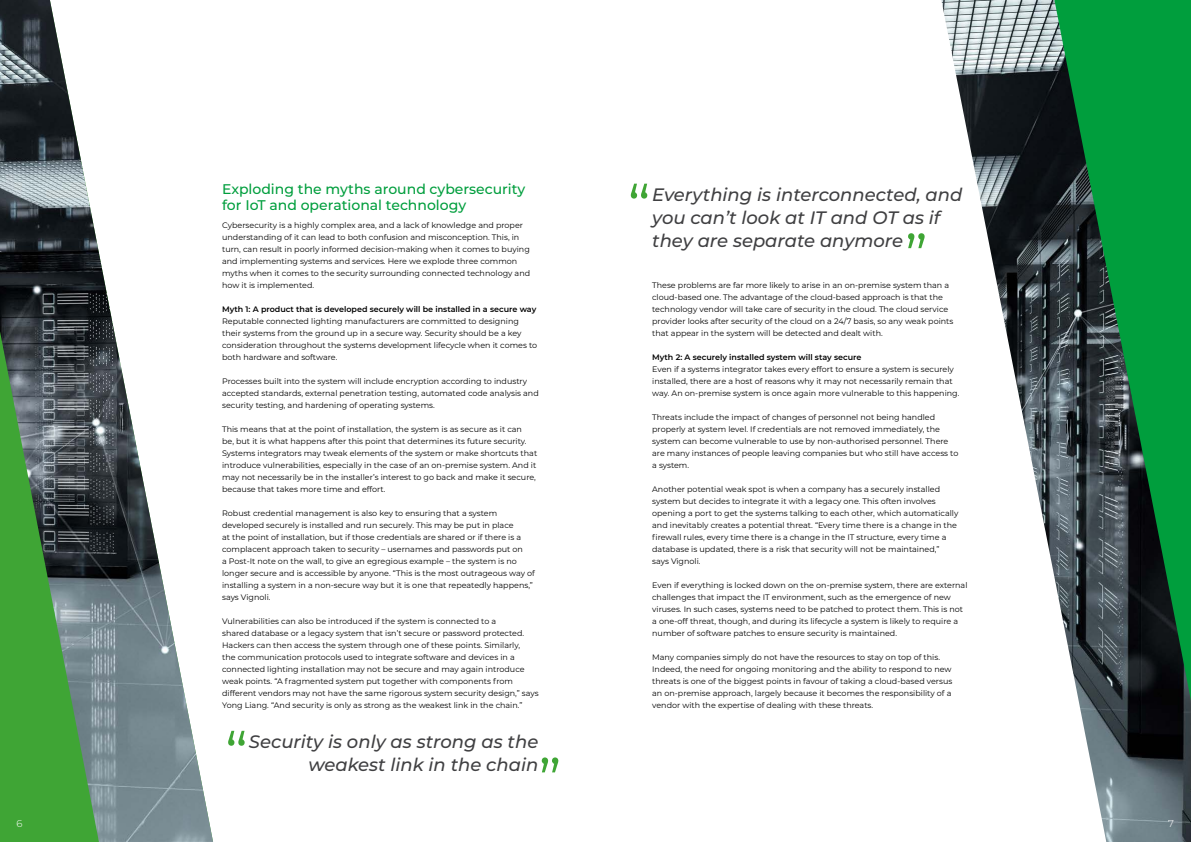
<style>
.page{position:relative;width:1191px;height:842px;background:#fff}
.page>*{position:absolute;margin:0;border:0;box-sizing:border-box;transform-origin:0 0}
.t1{font:60px "Montserrat";color:#3fa535}
.t2{font:italic 500 18px/23px "Montserrat";color:#404042}
.t3{font:500 14px/16px "Montserrat";color:#009e3d}
.t4{font:300 10px "Montserrat";color:#fff}
.t5{font:8px/12px "Montserrat";color:#000}
.t6{font:600 8px "Montserrat";color:#000}
</style>
<div class="page">
<img style="left:941px;top:0;width:250px;height:842px">
<img style="left:0;top:0;width:213px;height:842px">
<svg style="left:0;top:331px;width:99px;height:511px;background:#4a834d"></svg>
<svg style="left:1054px;top:0;width:137px;height:701px;background:#1d6f41"></svg>
<p class="t4" style="left:17px;top:817px;width:8px">6</p>
<h3 class="t3" style="left:222px;top:180px;width:305px">Exploding the myths around cybersecurity for IoT and operational technology</h3>
<p class="t5" style="left:222px;top:219px;width:309px">Cybersecurity is a highly complex area, and a lack of knowledge and proper understanding of it can lead to both confusion and misconception. This, in turn, can result in poorly informed decision-making when it comes to buying and implementing systems and services. Here we explode three common myths when it comes to the security surrounding connected technology and how it is implemented.</p>
<p class="t6" style="left:222px;top:303px;width:316px">Myth 1: A product that is developed securely will be installed in a secure way</p>
<p class="t5" style="left:222px;top:315px;width:316px">Reputable connected lighting manufacturers are committed to designing their systems from the ground up in a secure way. Security should be a key consideration throughout the systems development lifecycle when it comes to both hardware and software.</p>
<p class="t5" style="left:222px;top:375px;width:318px">Processes built into the system will include encryption according to industry accepted standards, external penetration testing, automated code analysis and security testing, and hardening of operating systems.</p>
<p class="t5" style="left:222px;top:423px;width:317px">This means that at the point of installation, the system is as secure as it can<br>be, but it is what happens after this point that determines its future security.<br>Systems integrators may tweak elements of the system or make shortcuts that introduce vulnerabilities, especially in the case of an on-premise system. And it may not necessarily be in the installer’s interest to go back and make it secure, because that takes more time and effort.</p>
<p class="t5" style="left:222px;top:507px;width:314px">Robust credential management is also key to ensuring that a system developed securely is installed and run securely. This may be put in place<br>at the point of installation, but if those credentials are shared or if there is a complacent approach taken to security – usernames and passwords put on<br>a Post-It note on the wall, to give an egregious example – the system is no longer secure and is accessible by anyone. “This is the most outrageous way of installing a system in a non-secure way but it is one that repeatedly happens,” says Vignoli.</p>
<p class="t5" style="left:222px;top:615px;width:318px">Vulnerabilities can also be introduced if the system is connected to a<br>shared database or a legacy system that isn’t secure or password protected.<br>Hackers can then access the system through one of these points. Similarly,<br>the communication protocols used to integrate software and devices in a connected lighting installation may not be secure and may again introduce weak points. “A fragmented system put together with components from different vendors may not have the same rigorous system security design,” says Yong Liang. “And security is only as strong as the weakest link in the chain.”</p>
<h1 class="t1" style="left:225px;top:713px;width:24px">“</h1>
<h2 class="t2" style="left:249px;top:729px;width:291px">Security is only as strong as the</h2>
<h2 class="t2" style="left:308px;top:752px;width:231px">weakest link in the chain</h2>
<h1 class="t1" style="left:538px;top:740px;width:24px">”</h1>
<h1 class="t1" style="left:627px;top:166px;width:24px">“</h1>
<h2 class="t2" style="left:652px;top:182px;width:312px">Everything is interconnected, and you can’t look at IT and OT as if they are separate anymore</h2>
<h1 class="t1" style="left:904px;top:215px;width:24px">”</h1>
<p class="t5" style="left:652px;top:279px;width:303px">These problems are far more likely to arise in an on-premise system than a cloud-based one. The advantage of the cloud-based approach is that the technology vendor will take care of security in the cloud. The cloud service provider looks after security of the cloud on a 24/7 basis, so any weak points that appear in the system will be detected and dealt with.</p>
<p class="t6" style="left:652px;top:351px;width:211px">Myth 2: A securely installed system will stay secure</p>
<p class="t5" style="left:652px;top:363px;width:309px">Even if a systems integrator takes every effort to ensure a system is securely installed, there are a host of reasons why it may not necessarily remain that way. An on-premise system is once again more vulnerable to this happening.</p>
<p class="t5" style="left:652px;top:411px;width:308px">Threats include the impact of changes of personnel not being handled properly at system level. If credentials are not removed immediately, the system can become vulnerable to use by non-authorised personnel. There are many instances of people leaving companies but who still have access to a system.</p>
<p class="t5" style="left:652px;top:483px;width:308px">Another potential weak spot is when a company has a securely installed system but decides to integrate it with a legacy one. This often involves opening a port to get the systems talking to each other, which automatically and inevitably creates a potential threat. “Every time there is a change in the firewall rules, every time there is a change in the IT structure, every time a database is updated, there is a risk that security will not be maintained,”<br>says Vignoli.</p>
<p class="t5" style="left:652px;top:579px;width:317px">Even if everything is locked down on the on-premise system, there are external challenges that impact the IT environment, such as the emergence of new viruses. In such cases, systems need to be patched to protect them. This is not a one-off threat, though, and during its lifecycle a system is likely to require a number of software patches to ensure security is maintained.</p>
<p class="t5" style="left:652px;top:651px;width:301px">Many companies simply do not have the resources to stay on top of this.<br>Indeed, the need for ongoing monitoring and the ability to respond to new threats is one of the biggest points in favour of taking a cloud-based versus an on-premise approach, largely because it becomes the responsibility of a vendor with the expertise of dealing with these threats.</p>
<p class="t4" style="left:1168px;top:817px;width:7px">7</p>
</div>
